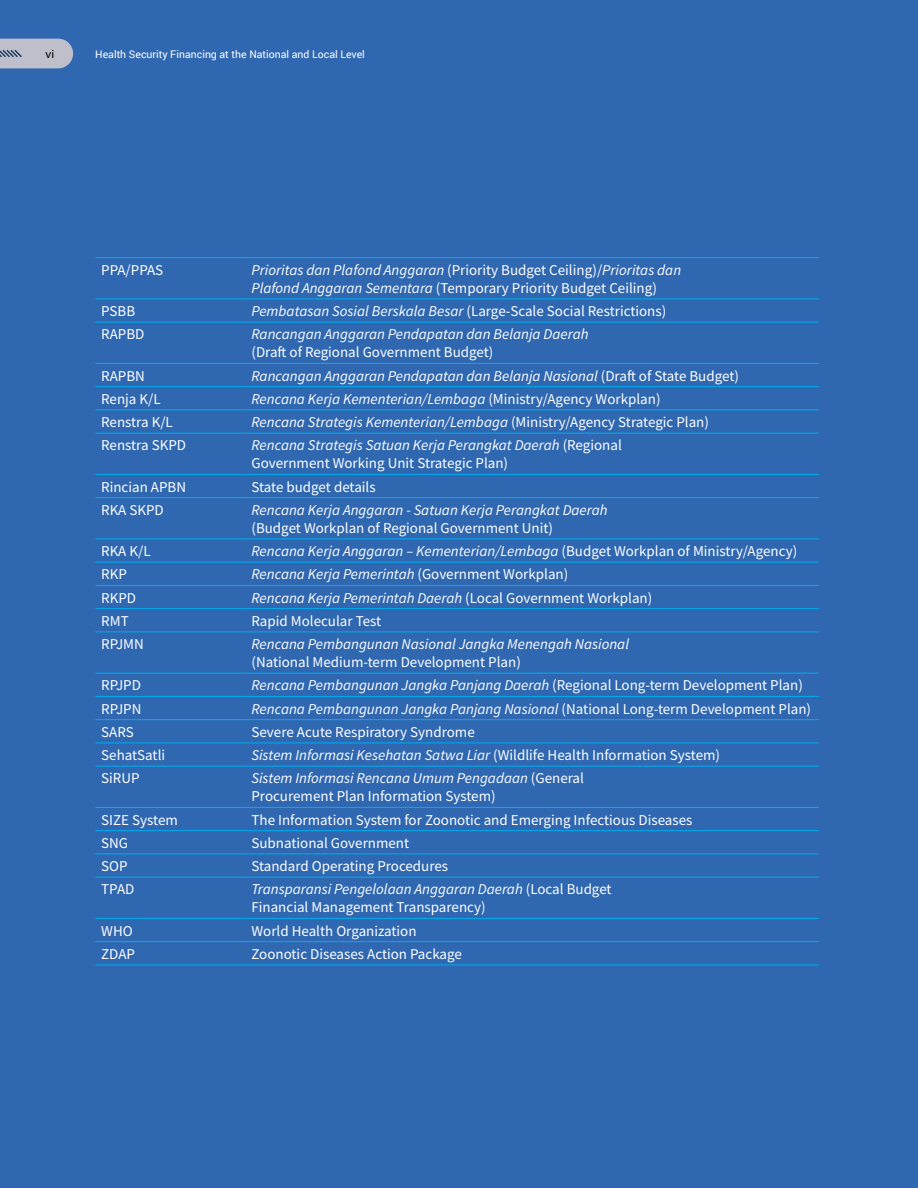
<style>
.page{position:relative;width:918px;height:1188px;background:#2f67b1}
.page>*{position:absolute;margin:0;border:0;box-sizing:border-box;transform-origin:0 0}
.t1{font:italic 15px/18px "Source Sans Pro";color:#fff}
.t2{font:15px/18px "Source Sans Pro";color:#fff}
.t3{font:12px "Myriad Pro";color:#000}
.t4{font:10.5px "Roboto";color:#fff}
.s1{font-style:normal}
.s2{font-style:italic}
</style>
<div class="page">
<svg style="left:0;top:39px;width:73px;height:29px"></svg>
<hr style="left:95px;top:257px;width:150px;height:1px;background:#00aeef">
<hr style="left:245px;top:257px;width:574px;height:1px;background:#00aeef">
<hr style="left:95px;top:299px;width:150px;height:1px;background:#00aeef">
<hr style="left:245px;top:299px;width:574px;height:1px;background:#00aeef">
<hr style="left:95px;top:322px;width:150px;height:1px;background:#00aeef">
<hr style="left:245px;top:322px;width:574px;height:1px;background:#00aeef">
<hr style="left:95px;top:363px;width:150px;height:1px;background:#00aeef">
<hr style="left:245px;top:363px;width:574px;height:1px;background:#00aeef">
<hr style="left:95px;top:386px;width:150px;height:1px;background:#00aeef">
<hr style="left:245px;top:386px;width:574px;height:1px;background:#00aeef">
<hr style="left:95px;top:410px;width:150px;height:1px;background:#00aeef">
<hr style="left:245px;top:410px;width:574px;height:1px;background:#00aeef">
<hr style="left:95px;top:433px;width:150px;height:1px;background:#00aeef">
<hr style="left:245px;top:433px;width:574px;height:1px;background:#00aeef">
<hr style="left:95px;top:474px;width:150px;height:1px;background:#00aeef">
<hr style="left:245px;top:474px;width:574px;height:1px;background:#00aeef">
<hr style="left:95px;top:497px;width:150px;height:1px;background:#00aeef">
<hr style="left:245px;top:497px;width:574px;height:1px;background:#00aeef">
<hr style="left:95px;top:539px;width:150px;height:1px;background:#00aeef">
<hr style="left:245px;top:539px;width:574px;height:1px;background:#00aeef">
<hr style="left:95px;top:562px;width:150px;height:1px;background:#00aeef">
<hr style="left:245px;top:562px;width:574px;height:1px;background:#00aeef">
<hr style="left:95px;top:585px;width:150px;height:1px;background:#00aeef">
<hr style="left:245px;top:585px;width:574px;height:1px;background:#00aeef">
<hr style="left:95px;top:608px;width:150px;height:1px;background:#00aeef">
<hr style="left:245px;top:608px;width:574px;height:1px;background:#00aeef">
<hr style="left:95px;top:632px;width:150px;height:1px;background:#00aeef">
<hr style="left:245px;top:632px;width:574px;height:1px;background:#00aeef">
<hr style="left:95px;top:673px;width:150px;height:1px;background:#00aeef">
<hr style="left:245px;top:673px;width:574px;height:1px;background:#00aeef">
<hr style="left:95px;top:696px;width:150px;height:1px;background:#00aeef">
<hr style="left:245px;top:696px;width:574px;height:1px;background:#00aeef">
<hr style="left:95px;top:719px;width:150px;height:1px;background:#00aeef">
<hr style="left:245px;top:719px;width:574px;height:1px;background:#00aeef">
<hr style="left:95px;top:743px;width:150px;height:1px;background:#00aeef">
<hr style="left:245px;top:743px;width:574px;height:1px;background:#00aeef">
<hr style="left:95px;top:766px;width:150px;height:1px;background:#00aeef">
<hr style="left:245px;top:766px;width:574px;height:1px;background:#00aeef">
<hr style="left:95px;top:807px;width:150px;height:1px;background:#00aeef">
<hr style="left:245px;top:807px;width:574px;height:1px;background:#00aeef">
<hr style="left:95px;top:830px;width:150px;height:1px;background:#00aeef">
<hr style="left:245px;top:830px;width:574px;height:1px;background:#00aeef">
<hr style="left:95px;top:854px;width:150px;height:1px;background:#00aeef">
<hr style="left:245px;top:854px;width:574px;height:1px;background:#00aeef">
<hr style="left:95px;top:877px;width:150px;height:1px;background:#00aeef">
<hr style="left:245px;top:877px;width:574px;height:1px;background:#00aeef">
<hr style="left:95px;top:918px;width:150px;height:1px;background:#00aeef">
<hr style="left:245px;top:918px;width:574px;height:1px;background:#00aeef">
<hr style="left:95px;top:941px;width:150px;height:1px;background:#00aeef">
<hr style="left:245px;top:941px;width:574px;height:1px;background:#00aeef">
<hr style="left:95px;top:965px;width:150px;height:1px;background:#00aeef">
<hr style="left:245px;top:965px;width:574px;height:1px;background:#00aeef">
<p class="t3" style="left:45px;top:47px;width:10px">vi</p>
<p class="t4" style="left:95px;top:47px;width:271px">Health Security Financing at the National and Local Level</p>
<p class="t2" style="left:101px;top:261px;width:64px">PPA/PPAS</p>
<p class="t1" style="left:251px;top:261px;width:431px">Prioritas dan Plafond Anggaran <span class="s1">(Priority Budget Ceiling)/</span>Prioritas dan<br>Plafond Anggaran Sementara <span class="s1">(Temporary Priority Budget Ceiling)</span></p>
<p class="t2" style="left:101px;top:302px;width:35px">PSBB</p>
<p class="t2" style="left:251px;top:302px;width:416px"><span class="s2">Pembatasan Sosial Berskala Besar</span> (Large-Scale Social Restrictions)</p>
<p class="t2" style="left:101px;top:325px;width:45px">RAPBD</p>
<p class="t1" style="left:251px;top:325px;width:339px">Rancangan Anggaran Pendapatan dan Belanja Daerah</p>
<p class="t2" style="left:251px;top:343px;width:244px">(Draft of Regional Government Budget)</p>
<p class="t2" style="left:101px;top:367px;width:45px">RAPBN</p>
<p class="t1" style="left:251px;top:367px;width:489px">Rancangan Anggaran Pendapatan dan Belanja Nasional <span class="s1">(Draft of State Budget)</span></p>
<p class="t2" style="left:101px;top:390px;width:61px">Renja K/L</p>
<p class="t1" style="left:251px;top:390px;width:411px">Rencana Kerja Kementerian/Lembaga <span class="s1">(Ministry/Agency Workplan)</span></p>
<p class="t2" style="left:101px;top:413px;width:73px">Renstra K/L</p>
<p class="t1" style="left:251px;top:413px;width:459px">Rencana Strategis Kementerian/Lembaga <span class="s1">(Ministry/Agency Strategic Plan)</span></p>
<p class="t2" style="left:101px;top:436px;width:86px">Renstra SKPD</p>
<p class="t2" style="left:251px;top:436px;width:372px"><span class="s2">Rencana Strategis Satuan Kerja Perangkat Daerah</span> (Regional<br>Government Working Unit Strategic Plan)</p>
<p class="t2" style="left:101px;top:478px;width:86px">Rincian APBN</p>
<p class="t2" style="left:251px;top:478px;width:126px">State budget details</p>
<p class="t2" style="left:101px;top:501px;width:64px">RKA SKPD</p>
<p class="t1" style="left:251px;top:501px;width:358px">Rencana Kerja Anggaran - Satuan Kerja Perangkat Daerah</p>
<p class="t2" style="left:251px;top:519px;width:303px">(Budget Workplan of Regional Government Unit)</p>
<p class="t2" style="left:101px;top:542px;width:51px">RKA K/L</p>
<p class="t1" style="left:251px;top:542px;width:547px">Rencana Kerja Anggaran – Kementerian/Lembaga <span class="s1">(Budget Workplan of Ministry/Agency)</span></p>
<p class="t2" style="left:101px;top:565px;width:27px">RKP</p>
<p class="t1" style="left:251px;top:565px;width:318px">Rencana Kerja Pemerintah <span class="s1">(Government Workplan)</span></p>
<p class="t2" style="left:101px;top:589px;width:36px">RKPD</p>
<p class="t1" style="left:251px;top:589px;width:402px">Rencana Kerja Pemerintah Daerah <span class="s1">(Local Government Workplan)</span></p>
<p class="t2" style="left:101px;top:612px;width:29px">RMT</p>
<p class="t2" style="left:251px;top:612px;width:131px">Rapid Molecular Test</p>
<p class="t2" style="left:101px;top:635px;width:44px">RPJMN</p>
<p class="t1" style="left:251px;top:635px;width:379px">Rencana Pembangunan Nasional Jangka Menengah Nasional</p>
<p class="t2" style="left:251px;top:653px;width:271px">(National Medium-term Development Plan)</p>
<p class="t2" style="left:101px;top:676px;width:41px">RPJPD</p>
<p class="t1" style="left:251px;top:676px;width:553px">Rencana Pembangunan Jangka Panjang Daerah <span class="s1">(Regional Long-term Development Plan)</span></p>
<p class="t2" style="left:101px;top:700px;width:42px">RPJPN</p>
<p class="t1" style="left:251px;top:700px;width:561px">Rencana Pembangunan Jangka Panjang Nasional <span class="s1">(National Long-term Development Plan)</span></p>
<p class="t2" style="left:101px;top:723px;width:34px">SARS</p>
<p class="t2" style="left:251px;top:723px;width:225px">Severe Acute Respiratory Syndrome</p>
<p class="t2" style="left:101px;top:746px;width:65px">SehatSatli</p>
<p class="t1" style="left:251px;top:746px;width:470px">Sistem Informasi Kesehatan Satwa Liar <span class="s1">(Wildlife Health Information System)</span></p>
<p class="t2" style="left:101px;top:769px;width:40px">SiRUP</p>
<p class="t2" style="left:251px;top:769px;width:334px"><span class="s2">Sistem Informasi Rencana Umum Pengadaan</span> (General<br>Procurement Plan Information System)</p>
<p class="t2" style="left:101px;top:811px;width:78px">SIZE System</p>
<p class="t2" style="left:251px;top:811px;width:443px">The Information System for Zoonotic and Emerging Infectious Diseases</p>
<p class="t2" style="left:101px;top:834px;width:28px">SNG</p>
<p class="t2" style="left:251px;top:834px;width:159px">Subnational Government</p>
<p class="t2" style="left:101px;top:857px;width:28px">SOP</p>
<p class="t2" style="left:251px;top:857px;width:198px">Standard Operating Procedures</p>
<p class="t2" style="left:101px;top:880px;width:35px">TPAD</p>
<p class="t2" style="left:251px;top:880px;width:362px"><span class="s2">Transparansi Pengelolaan Anggaran Daerah</span> (Local Budget<br>Financial Management Transparency)</p>
<p class="t2" style="left:101px;top:922px;width:33px">WHO</p>
<p class="t2" style="left:251px;top:922px;width:167px">World Health Organization</p>
<p class="t2" style="left:101px;top:945px;width:35px">ZDAP</p>
<p class="t2" style="left:251px;top:945px;width:212px">Zoonotic Diseases Action Package</p>
</div>
